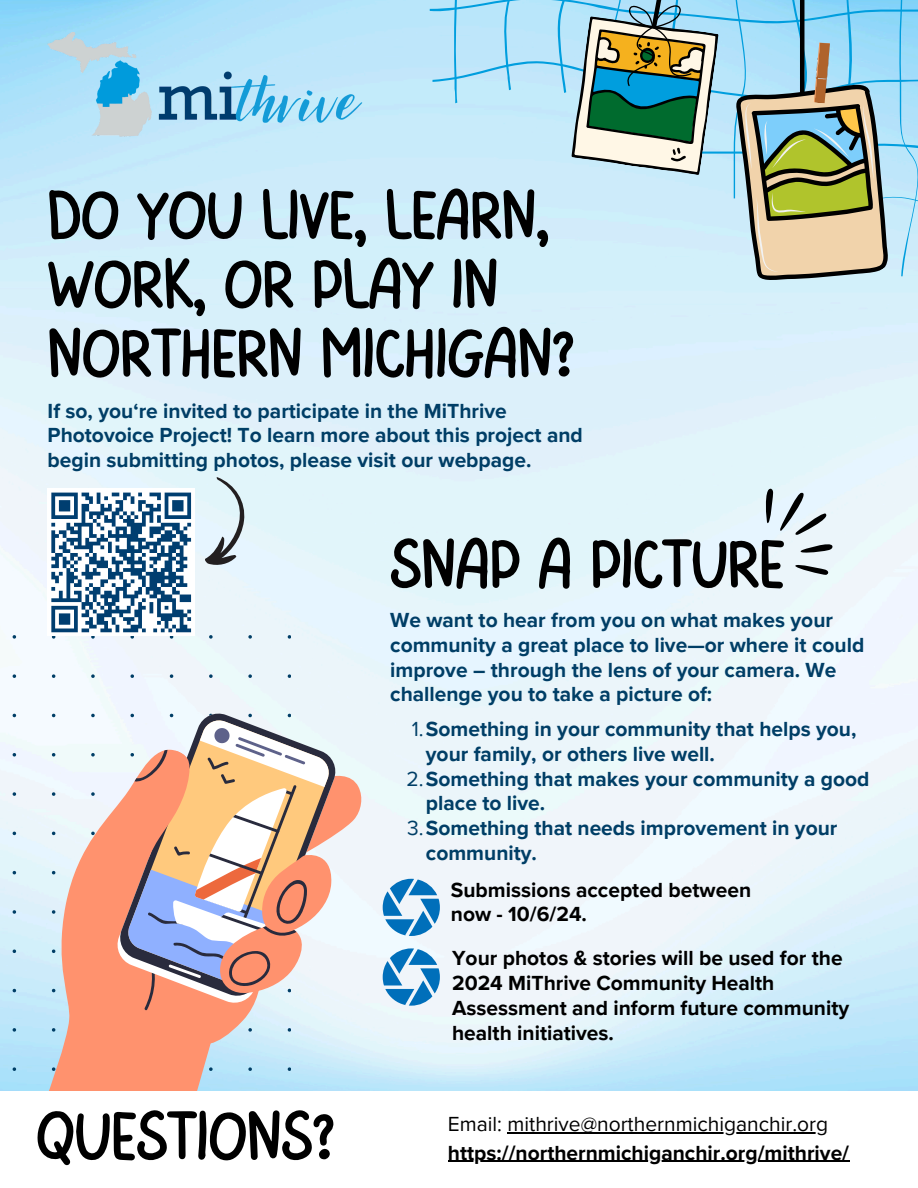
<style>
.page{position:relative;width:918px;height:1188px;background:#fff}
.page>*{position:absolute;margin:0;border:0;box-sizing:border-box;transform-origin:0 0}
.t1{font:69.6px/69.2px "FEELFREE Regular";color:#000}
.t2{font:700 21px/24.8px "Proxima Nova";color:#003e66}
.t3{font:700 21px/24.8px "Proxima Nova";color:#000}
.t4{font:21px "Proxima Nova";color:#000}
.s1{font-weight:400}
</style>
<div class="page">
<svg style="left:13px;top:635px;width:3px;height:4px"></svg>
<svg style="left:209px;top:635px;width:4px;height:4px"></svg>
<svg style="left:248px;top:635px;width:4px;height:4px"></svg>
<svg style="left:288px;top:635px;width:3px;height:4px"></svg>
<svg style="left:13px;top:674px;width:3px;height:4px"></svg>
<svg style="left:52px;top:674px;width:3px;height:4px"></svg>
<svg style="left:91px;top:674px;width:4px;height:4px"></svg>
<svg style="left:130px;top:674px;width:4px;height:4px"></svg>
<svg style="left:170px;top:674px;width:3px;height:4px"></svg>
<svg style="left:209px;top:674px;width:4px;height:4px"></svg>
<svg style="left:248px;top:674px;width:4px;height:4px"></svg>
<svg style="left:288px;top:674px;width:3px;height:4px"></svg>
<svg style="left:91px;top:714px;width:4px;height:3px"></svg>
<svg style="left:13px;top:753px;width:3px;height:4px"></svg>
<svg style="left:13px;top:792px;width:3px;height:4px"></svg>
<svg style="left:13px;top:910px;width:3px;height:4px"></svg>
<svg style="left:13px;top:1028px;width:3px;height:4px"></svg>
<svg style="left:13px;top:1067px;width:3px;height:4px"></svg>
<svg style="left:248px;top:1067px;width:4px;height:4px"></svg>
<svg style="left:288px;top:1067px;width:3px;height:4px"></svg>
<svg style="left:48px;top:750px;width:167px;height:341px;fill:#ff926e"></svg>
<svg style="left:117px;top:711px;width:221px;height:288px;fill:#ff926e"></svg>
<svg style="left:126px;top:714px;width:238px;height:337px"></svg>
<img style="left:48px;top:32px;width:316px;height:113px">
<div style="left:670px;top:276px;width:248px;height:53px;background:#d7f0fa"></div>
<svg style="left:430px;top:0;width:488px;height:276px;background:#abcbcd"></svg>
<svg style="left:383px;top:879px;width:57px;height:57px"></svg>
<svg style="left:383px;top:948px;width:57px;height:58px"></svg>
<svg style="left:48px;top:492px;width:147px;height:147px"></svg>
<svg style="left:205px;top:477px;width:39px;height:88px;background:#bcc9ce"></svg>
<svg style="left:749px;top:483px;width:87px;height:105px;background:#d2dde3"></svg>
<hr style="left:448px;top:1161px;width:401px;height:1px;background:#000">
<hr style="left:508px;top:1133px;width:320px;height:1px;background:#000">
<p class="t1" style="left:48px;top:183px;width:528px">DO YOU LIVE, LEARN,<br>WORK, OR PLAY IN<br>NORTHERN MICHIGAN?</p>
<p class="t2" style="left:48px;top:399px;width:537px">If so, you‘re invited to participate in the MiThrive<br>Photovoice Project! To learn more about this project and begin submitting photos, please visit our webpage.</p>
<p class="t1" style="left:37px;top:1105px;width:300px">QUESTIONS?</p>
<p class="t1" style="left:390px;top:533px;width:396px">SNAP A PICTURE</p>
<p class="t2" style="left:390px;top:608px;width:476px">We want to hear from you on what makes your community a great place to live—or where it could improve – through the lens of your camera. We challenge you to take a picture of:</p>
<p class="t2" style="left:426px;top:717px;width:432px;text-indent:-14px"><span class="s1">1.</span>Something in your community that helps you, your family, or others live well.</p>
<h1 class="t2" style="left:426px;top:767px;width:445px;text-indent:-19px"><span class="s1">2.</span>Something that makes your community a good place to live.</h1>
<h2 class="t2" style="left:426px;top:816px;width:413px;text-indent:-19px"><span class="s1">3.</span>Something that needs improvement in your community.</h2>
<p class="t3" style="left:451px;top:878px;width:302px">Submissions accepted between now - 10/6/24.</p>
<p class="t3" style="left:452px;top:946px;width:399px">Your photos &amp; stories will be used for the 2024 MiThrive Community Health Assessment and inform future community health initiatives.</p>
<h1 class="t4" style="left:448px;top:1112px;width:382px">Email: mithrive@northernmichiganchir.org</h1>
<p class="t3" style="left:448px;top:1141px;width:403px">https://northernmichiganchir.org/mithrive/</p>
</div>
